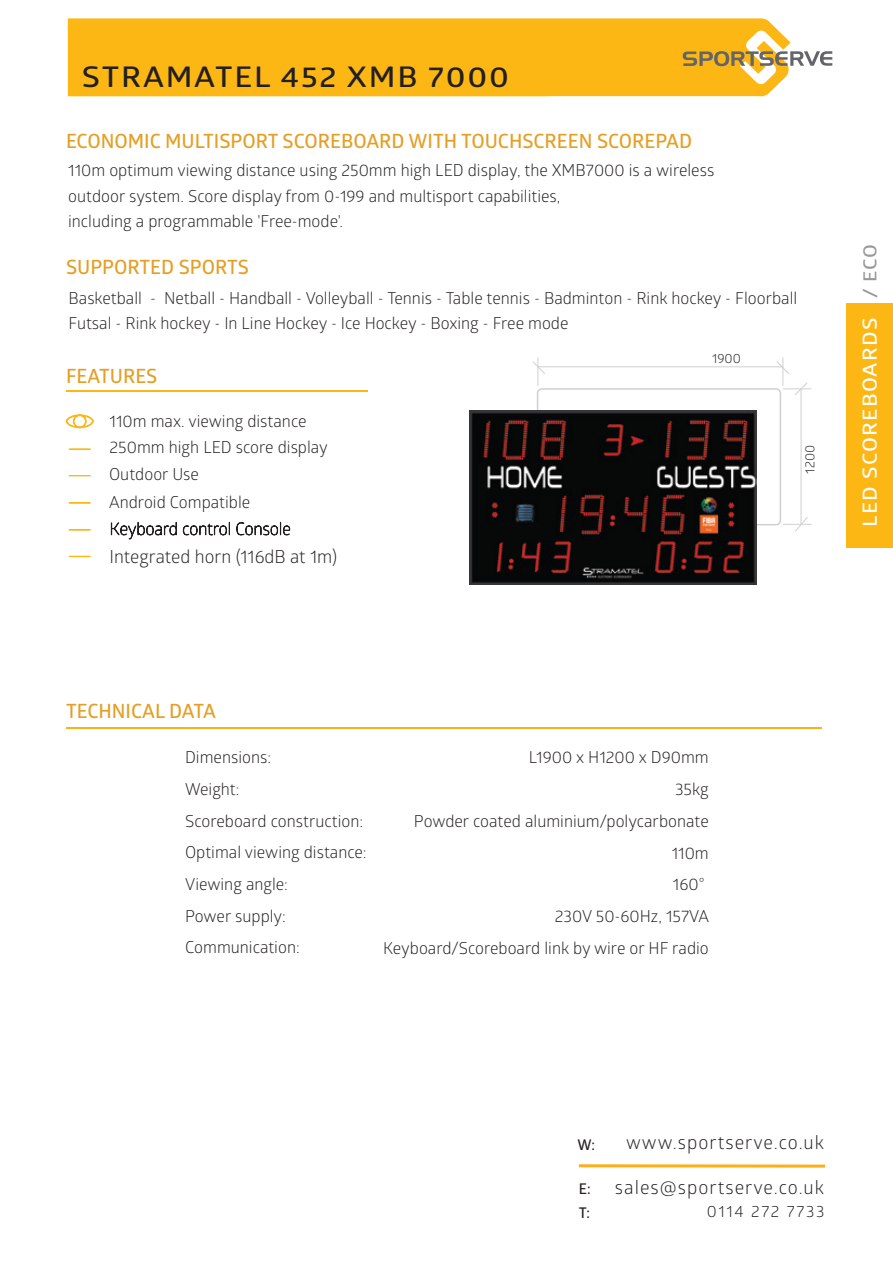
<style>
.page{position:relative;width:893px;height:1263px;background:#fff}
.page>*{position:absolute;margin:0;border:0;box-sizing:border-box;transform-origin:0 0}
.t1{font:600 28.5px "Glober";letter-spacing:.055em;color:#231f20;scale:1.13 1}
.t2{font:600 19.65px "Glober";color:#e49f24}
.t3{font:600 19.5px "Glober";letter-spacing:.055em;color:#fff;scale:1.13 1}
.t4{font:18.6px "Glober";letter-spacing:.055em;color:#231f20}
.t5{font:18px "Glober";color:#231f20}
.t6{font:16.5px/31.7px "Glober";color:#231f20}
.t7{font:16.05px "Glober";letter-spacing:.105em;color:#231f20}
.t8{font:600 14.7px/24.3px "Glober";color:#231f20}
.t9{font:13.05px "Glober";color:#231f20}
.s1{font-size:18px;color:#979899}
</style>
<div class="page">
<div style="left:68px;top:18px;width:723px;height:79px;background:#fdb714"></div>
<svg style="left:683px;top:51px;width:149px;height:15px"></svg>
<div style="left:847px;top:303px;width:46px;height:245px;background:#fdb714"></div>
<hr style="left:579px;top:1164px;width:246px;height:3px;background:#fcaf17">
<hr style="left:66px;top:727px;width:756px;height:2px;background:#fcaf17">
<hr style="left:66px;top:390px;width:301px;height:2px;background:#fdb714">
<svg style="left:111px;top:522px;width:66px;height:17px"></svg>
<svg style="left:183px;top:522px;width:47px;height:13px"></svg>
<svg style="left:236px;top:522px;width:54px;height:13px"></svg>
<svg style="left:65px;top:414px;width:29px;height:14px"></svg>
<svg style="left:69px;top:449px;width:22px;height:1px"></svg>
<svg style="left:69px;top:475px;width:22px;height:1px"></svg>
<svg style="left:69px;top:502px;width:22px;height:1px"></svg>
<svg style="left:69px;top:529px;width:22px;height:1px"></svg>
<svg style="left:69px;top:556px;width:22px;height:1px"></svg>
<div style="left:537px;top:388px;width:244px;height:137px;border:2px solid #d0d0ce;border-radius:4px"></div>
<hr style="left:801px;top:389px;width:1px;height:135px;background:#d0d0ce">
<hr style="left:538px;top:366px;width:245px;height:1px;background:#d0d0ce">
<svg style="left:533px;top:357px;width:13px;height:29px"></svg>
<svg style="left:776px;top:357px;width:35px;height:39px"></svg>
<svg style="left:783px;top:516px;width:29px;height:16px"></svg>
<img style="left:469px;top:411px;width:287px;height:173px">
<h1 class="t1" style="left:82px;top:57px;width:379px">STRAMATEL 452 XMB 7000</h1>
<p class="t2" style="left:66px;top:128px;width:628px">ECONOMIC MULTISPORT SCOREBOARD WITH TOUCHSCREEN SCOREPAD</p>
<p class="t6" style="left:68px;top:157px;width:648px;line-height:25.5px">110m optimum viewing distance using 250mm high LED display, the XMB7000 is a wireless outdoor system. Score display from 0-199 and multisport capabilities,<br>including a programmable 'Free-mode'.</p>
<p class="t2" style="left:66px;top:253px;width:185px">SUPPORTED SPORTS</p>
<p class="t6" style="left:69px;top:285px;width:730px;line-height:25.2px">Basketball - Netball - Handball - Volleyball - Tennis - Table tennis - Badminton - Rink hockey - Floorball<br>Futsal - Rink hockey - In Line Hockey - Ice Hockey - Boxing - Free mode</p>
<p class="t9" style="left:712px;top:349px;width:30px">1900</p>
<p class="t2" style="left:66px;top:362px;width:93px">FEATURES</p>
<p class="t6" style="left:110px;top:404px;width:198px">110m max. viewing distance</p>
<p class="t6" style="left:110px;top:430px;width:220px">250mm high LED score display</p>
<p class="t6" style="left:109px;top:460px;width:143px;line-height:27.9px">Outdoor Use<br>Android Compatible</p>
<p class="t9" style="left:801px;top:474px;width:30px;rotate:-90deg">1200</p>
<p class="t5" style="left:110px;top:544px;width:229px">Integrated horn (116dB at 1m)</p>
<p class="t3" style="left:856px;top:527px;width:252px;rotate:-90deg">LED SCOREBOARDS <span class="s1">/ ECO</span></p>
<p class="t2" style="left:66px;top:697px;width:152px">TECHNICAL DATA</p>
<p class="t6" style="left:185px;top:741px;width:183px">Dimensions:<br>Weight:<br>Scoreboard construction:<br>Optimal viewing distance:<br>Viewing angle:<br>Power supply:<br>Communication:</p>
<p class="t6" style="left:383px;top:741px;width:327px;text-align:right">L1900 x H1200 x D90mm<br>35kg<br>Powder coated aluminium/polycarbonate<br>110m<br>160°<br>230V 50-60Hz, 157VA<br>Keyboard/Scoreboard link by wire or HF radio</p>
<p class="t8" style="left:577px;top:1132px;width:19px">W:</p>
<p class="t4" style="left:626px;top:1130px;width:199px">www.sportserve.co.uk</p>
<p class="t8" style="left:579px;top:1176px;width:13px">E:<br>T:</p>
<p class="t4" style="left:615px;top:1174px;width:211px">sales@sportserve.co.uk</p>
<p class="t7" style="left:707px;top:1200px;width:119px">0114 272 7733</p>
</div>
